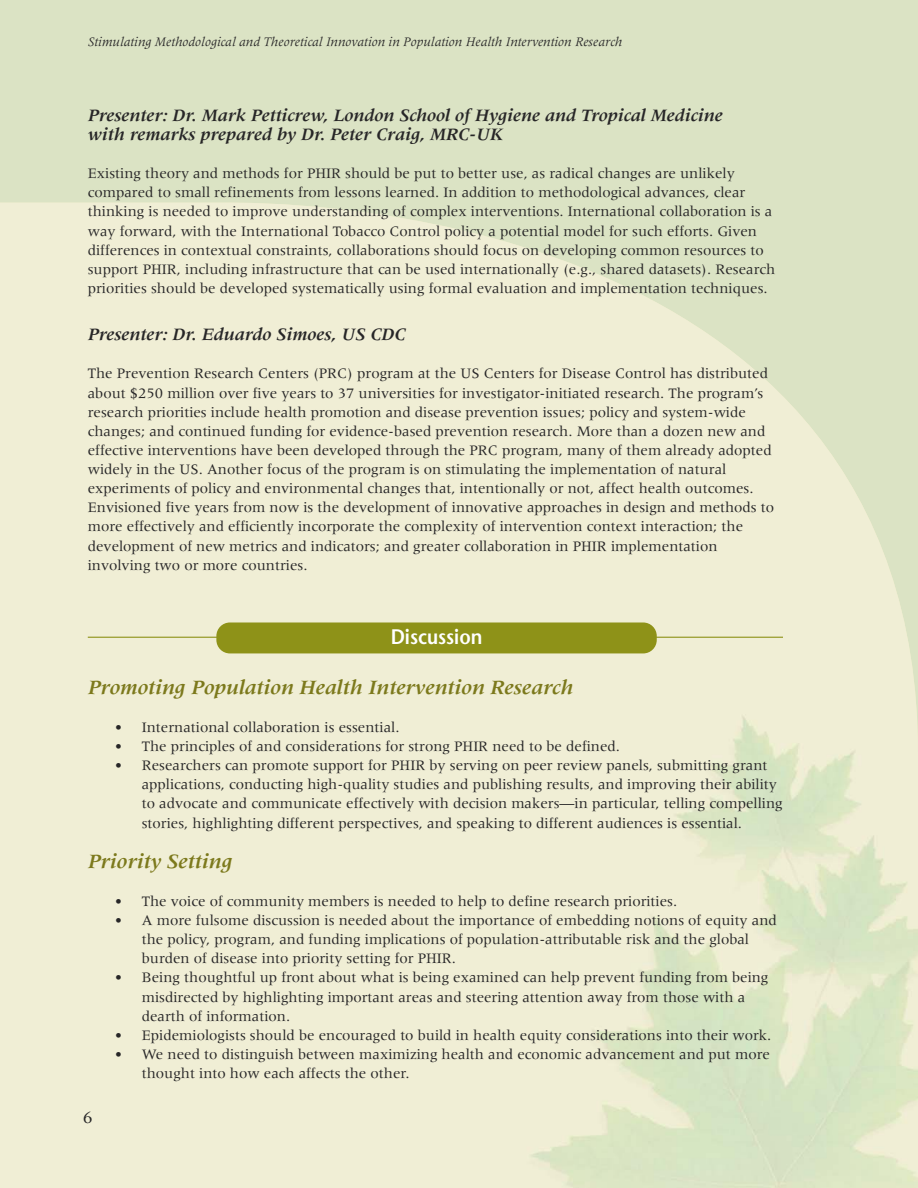
<style>
.page{position:relative;width:918px;height:1188px;background:#dbe3c4}
.page>*{position:absolute;margin:0;border:0;box-sizing:border-box;transform-origin:0 0}
.t1{font:italic 700 21px "Meridien";color:#7c791c}
.t2{font:600 21px "Stone Sans";color:#fff;scale:.9 1}
.t3{font:italic 700 18px/19.2px "Meridien";color:#272627}
.t4{font:18px "Meridien";color:#272627}
.t5{font:15px/19.2px "Meridien";color:#272627}
.t6{font:italic 13.5px "Meridien";color:#272627}
</style>
<div class="page">
<img style="left:0;top:202px;width:918px;height:986px">
<hr style="left:88px;top:637px;width:695px;height:1px;background:#8e9218">
<div style="left:216px;top:622px;width:441px;height:31px;background:#8e9218;border-radius:14px"></div>
<p class="t6" style="left:88px;top:37px;width:536px">Stimulating Methodological and Theoretical Innovation in Population Health Intervention Research</p>
<p class="t3" style="left:88px;top:107px;width:636px">Presenter: Dr. Mark Petticrew, London School of Hygiene and Tropical Medicine with remarks prepared by Dr. Peter Craig, MRC-UK</p>
<p class="t5" style="left:88px;top:165px;width:689px">Existing theory and methods for PHIR should be put to better use, as radical changes are unlikely compared to small refinements from lessons learned. In addition to methodological advances, clear thinking is needed to improve understanding of complex interventions. International collaboration is a way forward, with the International Tobacco Control policy a potential model for such efforts. Given differences in contextual constraints, collaborations should focus on developing common resources to support PHIR, including infrastructure that can be used internationally (e.g., shared datasets). Research priorities should be developed systematically using formal evaluation and implementation techniques.</p>
<p class="t3" style="left:88px;top:326px;width:319px">Presenter: Dr. Eduardo Simoes, US CDC</p>
<p class="t5" style="left:88px;top:365px;width:688px">The Prevention Research Centers (PRC) program at the US Centers for Disease Control has distributed about $250 million over five years to 37 universities for investigator-initiated research. The program’s research priorities include health promotion and disease prevention issues; policy and system-wide changes; and continued funding for evidence-based prevention research. More than a dozen new and effective interventions have been developed through the PRC program, many of them already adopted widely in the US. Another focus of the program is on stimulating the implementation of natural experiments of policy and environmental changes that, intentionally or not, affect health outcomes.<br>Envisioned five years from now is the development of innovative approaches in design and methods to more effectively and efficiently incorporate the complexity of intervention context interaction; the development of new metrics and indicators; and greater collaboration in PHIR implementation involving two or more countries.</p>
<h1 class="t2" style="left:391px;top:629px;width:103px">Discussion</h1>
<h1 class="t1" style="left:88px;top:679px;width:487px">Promoting Population Health Intervention Research</h1>
<p class="t5" style="left:115px;top:719px;width:286px">• International collaboration is essential.</p>
<p class="t5" style="left:115px;top:738px;width:507px">• The principles of and considerations for strong PHIR need to be defined.</p>
<p class="t5" style="left:142px;top:757px;width:642px;text-indent:-27px">• Researchers can promote support for PHIR by serving on peer review panels, submitting grant applications, conducting high-quality studies and publishing results, and improving their ability to advocate and communicate effectively with decision makers—in particular, telling compelling stories, highlighting different perspectives, and speaking to different audiences is essential.</p>
<h1 class="t1" style="left:88px;top:853px;width:146px">Priority Setting</h1>
<p class="t5" style="left:115px;top:893px;width:564px">• The voice of community members is needed to help to define research priorities.</p>
<p class="t5" style="left:142px;top:912px;width:637px;text-indent:-27px">• A more fulsome discussion is needed about the importance of embedding notions of equity and the policy, program, and funding implications of population-attributable risk and the global burden of disease into priority setting for PHIR.</p>
<p class="t5" style="left:142px;top:969px;width:628px;text-indent:-27px">• Being thoughtful up front about what is being examined can help prevent funding from being misdirected by highlighting important areas and steering attention away from those with a dearth of information.</p>
<p class="t5" style="left:115px;top:1027px;width:658px">• Epidemiologists should be encouraged to build in health equity considerations into their work.</p>
<p class="t5" style="left:142px;top:1046px;width:630px;text-indent:-27px">• We need to distinguish between maximizing health and economic advancement and put more thought into how each affects the other.</p>
<p class="t4" style="left:83px;top:1110px;width:12px">6</p>
</div>
